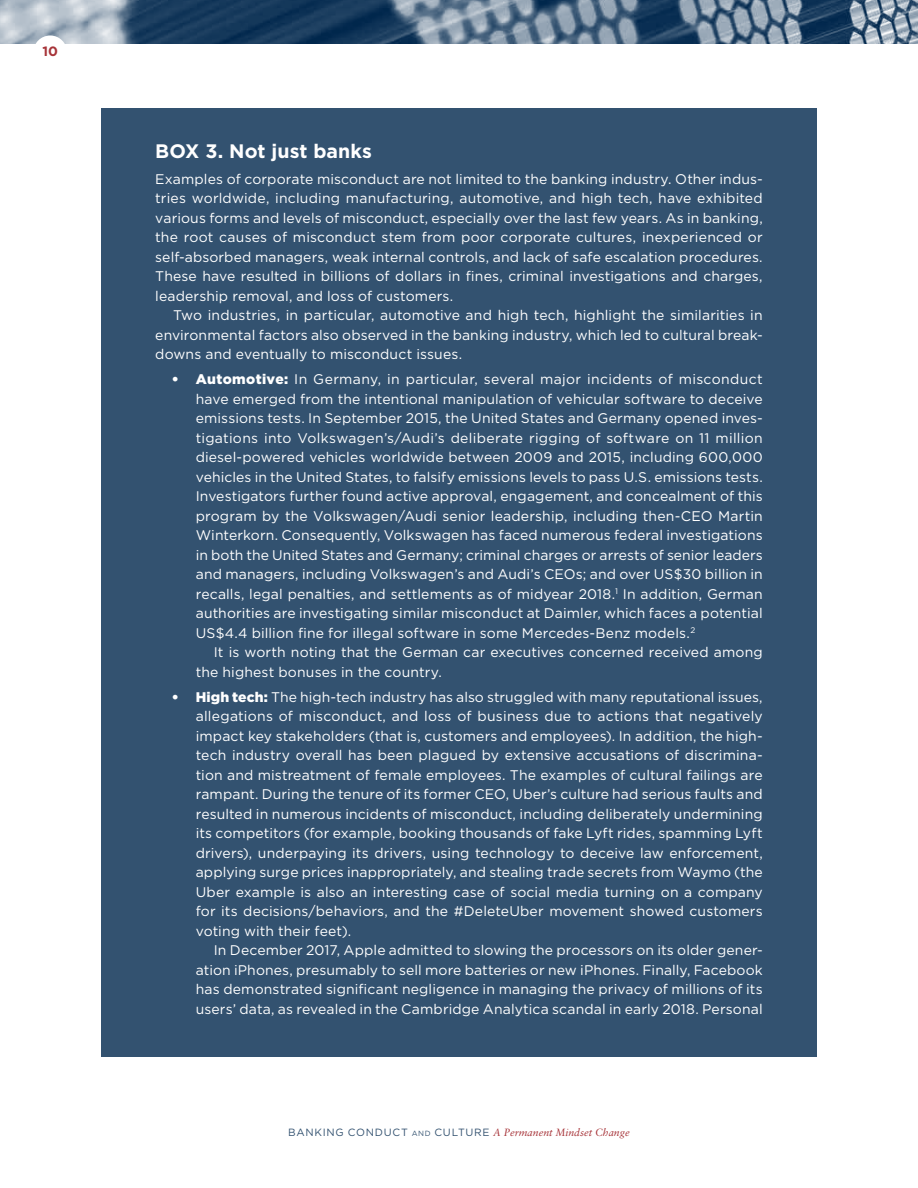
<style>
.page{position:relative;width:918px;height:1188px;background:#fff}
.page>*{position:absolute;margin:0;border:0;box-sizing:border-box;transform-origin:0 0}
.t1{font:700 19.5px "Gotham";color:#fff}
.t2{font:13.95px/19.5px "Gotham";letter-spacing:.01em;color:#fff;text-align:justify}
.t3{font:700 13.5px "Gotham";color:#a73439}
.t4{font:italic 10.5px "Sabon";color:#a73439}
.s1{font-weight:900}
.s2{font-family:"Gotham";font-style:normal;color:#335270}
.s3{font-family:"Gotham";font-style:normal;font-size:7.5px;color:#335270}
</style>
<div class="page">
<img style="left:0;top:0;width:918px;height:43px">
<div style="left:33px;top:36px;width:34px;height:33px;background:#fff;border-radius:50%"></div>
<div style="left:101px;top:108px;width:716px;height:66px;background:#335270"></div>
<div style="left:101px;top:152px;width:716px;height:192px;background:#335270"></div>
<div style="left:101px;top:288px;width:716px;height:114px;background:#335270"></div>
<div style="left:101px;top:352px;width:716px;height:329px;background:#335270"></div>
<div style="left:101px;top:670px;width:716px;height:308px;background:#335270"></div>
<div style="left:101px;top:923px;width:716px;height:133px;background:#335270"></div>
<p class="t3" style="left:42px;top:43px;width:17px">10</p>
<h1 class="t1" style="left:155px;top:139px;width:218px">BOX 3. Not just banks</h1>
<p class="t2" style="left:155px;top:169px;width:609px">Examples of corporate misconduct are not limited to the banking industry. Other indus&shy;tries worldwide, including manufacturing, automotive, and high tech, have exhibited various forms and levels of misconduct, especially over the last few years. As in banking, the root causes of misconduct stem from poor corporate cultures, inexperienced or self-absorbed managers, weak internal controls, and lack of safe escalation procedures.<br>These have resulted in billions of dollars in fines, criminal investigations and charges, leadership removal, and loss of customers.</p>
<p class="t2" style="left:155px;top:305px;width:609px;text-indent:18px">Two industries, in particular, automotive and high tech, highlight the similarities in environmental factors also observed in the banking industry, which led to cultural break&shy;downs and eventually to misconduct issues.</p>
<p class="t2" style="left:196px;top:369px;width:569px;text-indent:-24px"><span class="s1">• Automotive:</span> In Germany, in particular, several major incidents of misconduct have emerged from the intentional manipulation of vehicular software to deceive emissions tests. In September 2015, the United States and Germany opened inves&shy;tigations into Volkswagen’s/Audi’s deliberate rigging of software on 11 million diesel-powered vehicles worldwide between 2009 and 2015, including 600,000 vehicles in the United States, to falsify emissions levels to pass U.S. emissions tests.<br>Investigators further found active approval, engagement, and concealment of this program by the Volkswagen/Audi senior leadership, including then-CEO Martin Winterkorn. Consequently, Volkswagen has faced numerous federal investigations in both the United States and Germany; criminal charges or arrests of senior leaders and managers, including Volkswagen’s and Audi’s CEOs; and over US$30 billion in recalls, legal penalties, and settlements as of midyear 2018.<sup>1</sup> In addition, German authorities are investigating similar misconduct at Daimler, which faces a potential US$4.4 billion fine for illegal software in some Mercedes-Benz models.<sup>2</sup></p>
<p class="t2" style="left:196px;top:642px;width:568px;text-indent:18px">It is worth noting that the German car executives concerned received among the highest bonuses in the country.</p>
<p class="t2" style="left:196px;top:687px;width:569px;text-indent:-24px"><span class="s1">• High tech:</span> The high-tech industry has also struggled with many reputational issues, allegations of misconduct, and loss of business due to actions that negatively impact key stakeholders (that is, customers and employees). In addition, the high&shy;tech industry overall has been plagued by extensive accusations of discrimina&shy;tion and mistreatment of female employees. The examples of cultural failings are rampant. During the tenure of its former CEO, Uber’s culture had serious faults and resulted in numerous incidents of misconduct, including deliberately undermining its competitors (for example, booking thousands of fake Lyft rides, spamming Lyft drivers), underpaying its drivers, using technology to deceive law enforcement, applying surge prices inappropriately, and stealing trade secrets from Waymo (the Uber example is also an interesting case of social media turning on a company for its decisions/behaviors, and the #DeleteUber movement showed customers voting with their feet).</p>
<p class="t2" style="left:196px;top:940px;width:569px;text-indent:18px">In December 2017, Apple admitted to slowing the processors on its older gener&shy;ation iPhones, presumably to sell more batteries or new iPhones. Finally, Facebook has demonstrated significant negligence in managing the privacy of millions of its users’ data, as revealed in the Cambridge Analytica scandal in early 2018. Personal</p>
<p class="t4" style="left:288px;top:1126px;width:343px"><span class="s2">BANKING CONDUCT</span> <span class="s3">AND</span> <span class="s2">CULTURE</span> A Permanent Mindset Change</p>
</div>
